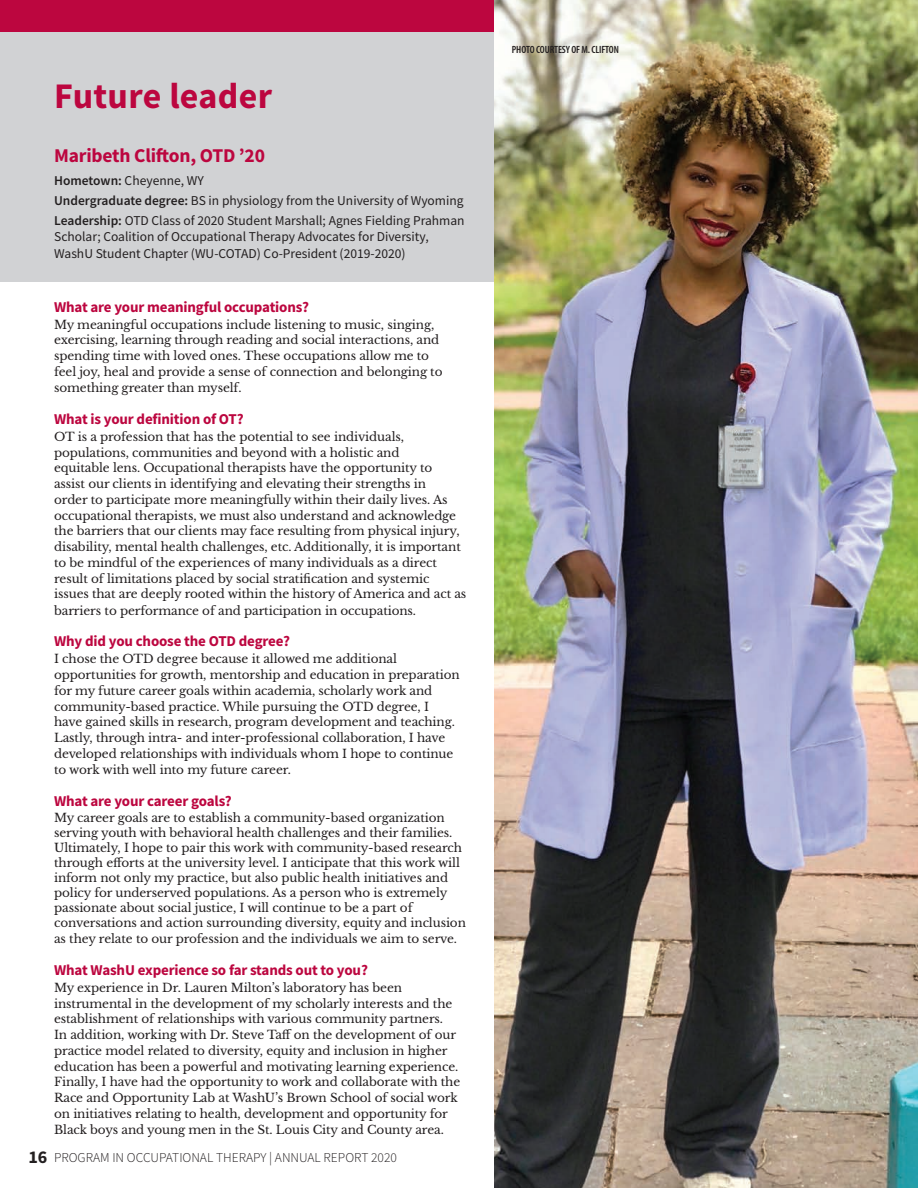
<style>
.page{position:relative;width:918px;height:1188px;background:#fff}
.page>*{position:absolute;margin:0;border:0;box-sizing:border-box;transform-origin:0 0}
.t1{font:700 36px "Source Sans Pro";letter-spacing:.01em;color:#bc063f}
.t2{font:700 19.5px "Source Sans Pro";letter-spacing:-.01em;color:#bc063f}
.t3{font:700 15px "Source Sans Pro";letter-spacing:-.01em;color:#bc063f}
.t4{font:13.5px/20px "Source Sans Pro";color:#231f20}
.t5{font:300 13.5px "Source Sans Pro";color:#231f20}
.t6{font:12px/15.8px "Libre Baskerville";letter-spacing:-.01em;color:#231f20}
.t7{font:600 condensed 10.5px "Myriad Pro";letter-spacing:-.005em;color:#231f20}
.s1{font-weight:600}
.s2{font-weight:700;font-size:18px}
</style>
<div class="page">
<div style="left:0;top:30px;width:495px;height:252px;background:#d1d2d4"></div>
<div style="left:0;top:0;width:918px;height:32px;background:#bc063f"></div>
<img style="left:495px;top:0;width:423px;height:1188px">
<h1 class="t1" style="left:54px;top:71px;width:220px">Future leader</h1>
<h2 class="t2" style="left:54px;top:142px;width:212px">Maribeth Clifton, OTD ’20</h2>
<p class="t4" style="left:54px;top:170px;width:412px"><span class="s1">Hometown:</span> Cheyenne, WY<br><span class="s1">Undergraduate degree:</span> BS in physiology from the University of Wyoming<br><span class="s1">Leadership:</span> OTD Class of 2020 Student Marshall; Agnes Fielding Prahman</p>
<p class="t4" style="left:54px;top:228px;width:376px;line-height:16.5px">Scholar; Coalition of Occupational Therapy Advocates for Diversity,<br>WashU Student Chapter (WU-COTAD) Co-President (2019-2020)</p>
<p class="t3" style="left:54px;top:296px;width:256px">What are your meaningful occupations?</p>
<p class="t6" style="left:54px;top:316px;width:390px">My meaningful occupations include listening to music, singing, exercising, learning through reading and social interactions, and spending time with loved ones. These occupations allow me to feel joy, heal and provide a sense of connection and belonging to something greater than myself.</p>
<p class="t3" style="left:54px;top:409px;width:191px">What is your definition of OT?</p>
<p class="t6" style="left:54px;top:429px;width:414px">OT is a profession that has the potential to see individuals, populations, communities and beyond with a holistic and<br>equitable lens. Occupational therapists have the opportunity to<br>assist our clients in identifying and elevating their strengths in<br>order to participate more meaningfully within their daily lives. As occupational therapists, we must also understand and acknowledge the barriers that our clients may face resulting from physical injury, disability, mental health challenges, etc. Additionally, it is important to be mindful of the experiences of many individuals as a direct result of limitations placed by social stratification and systemic issues that are deeply rooted within the history of America and act as barriers to performance of and participation in occupations.</p>
<p class="t3" style="left:54px;top:631px;width:238px">Why did you choose the OTD degree?</p>
<p class="t6" style="left:54px;top:651px;width:407px">I chose the OTD degree because it allowed me additional opportunities for growth, mentorship and education in preparation for my future career goals within academia, scholarly work and community-based practice. While pursuing the OTD degree, I have gained skills in research, program development and teaching.<br>Lastly, through intra- and inter-professional collaboration, I have developed relationships with individuals whom I hope to continue to work with well into my future career.</p>
<p class="t3" style="left:54px;top:791px;width:179px">What are your career goals?</p>
<p class="t6" style="left:54px;top:810px;width:413px;line-height:15px">My career goals are to establish a community-based organization serving youth with behavioral health challenges and their families.<br>Ultimately, I hope to pair this work with community-based research through efforts at the university level. I anticipate that this work will inform not only my practice, but also public health initiatives and policy for underserved populations. As a person who is extremely passionate about social justice, I will continue to be a part of conversations and action surrounding diversity, equity and inclusion</p>
<p class="t6" style="left:54px;top:931px;width:405px">as they relate to our profession and the individuals we aim to serve.</p>
<p class="t3" style="left:54px;top:960px;width:315px">What WashU experience so far stands out to you?</p>
<p class="t6" style="left:54px;top:980px;width:408px">My experience in Dr. Lauren Milton’s laboratory has been instrumental in the development of my scholarly interests and the establishment of relationships with various community partners.<br>In addition, working with Dr. Steve Taff on the development of our practice model related to diversity, equity and inclusion in higher education has been a powerful and motivating learning experience.<br>Finally, I have had the opportunity to work and collaborate with the Race and Opportunity Lab at WashU’s Brown School of social work on initiatives relating to health, development and opportunity for Black boys and young men in the St. Louis City and County area.</p>
<p class="t5" style="left:28px;top:1150px;width:370px"><span class="s2">16</span> PROGRAM IN OCCUPATIONAL THERAPY | ANNUAL REPORT 2020</p>
<p class="t7" style="left:512px;top:43px;width:109px">PHOTO COURTESY OF M. CLIFTON</p>
</div>
